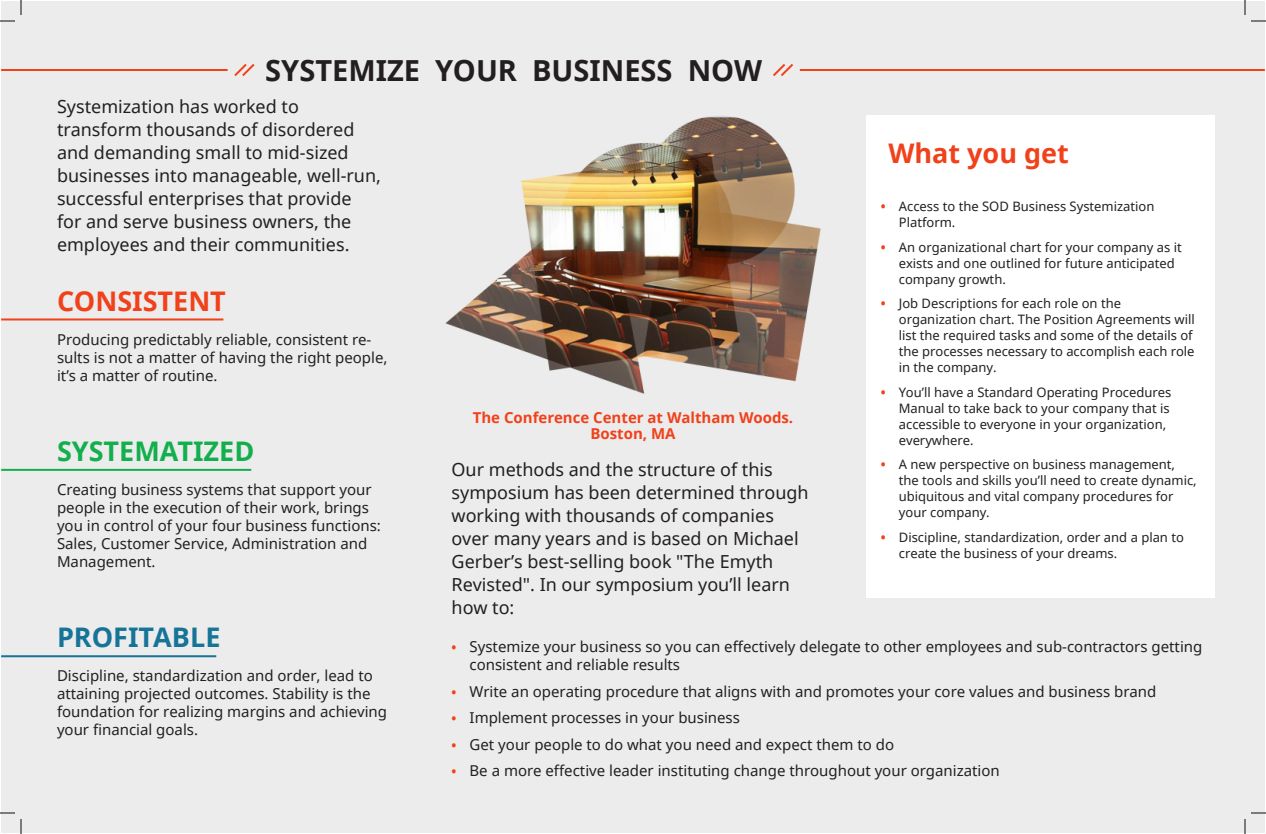
<style>
.page{position:relative;width:1266px;height:834px;background:#fff}
.page>*{position:absolute;margin:0;border:0;box-sizing:border-box;transform-origin:0 0}
.t1{font:700 29px "Noto Sans";color:#231f20}
.t2{font:700 27px "Noto Sans";color:#f1411a}
.t3{font:700 27px "Noto Sans";color:#13af4d}
.t4{font:700 27px "Noto Sans";color:#167497}
.t5{font:18px/23px "Noto Sans";color:#231f20}
.Paragraph_Style_1{font:15px/18px "Noto Sans";color:#231f20}
.t6{font:700 15px "Noto Sans";color:#f1411a}
.Paragraph_Style_1-2{font:13px/16px "Noto Sans";color:#231f20}
.s1{font-weight:700;color:#f1411a}
.s2{font-weight:700;font-size:13px;color:#f1411a}
</style>
<div class="page">
<div style="left:1px;top:1px;width:1263px;height:832px;background:#ececec"></div>
<hr style="left:1px;top:69px;width:227px;height:2px;background:#f1411a">
<hr style="left:800px;top:69px;width:465px;height:2px;background:#f1411a">
<svg style="left:234px;top:64px;width:21px;height:12px"></svg>
<svg style="left:773px;top:64px;width:20px;height:12px"></svg>
<img style="left:445px;top:116px;width:375px;height:277px">
<hr style="left:1px;top:469px;width:250px;height:2px;background:#13af4d">
<hr style="left:1px;top:655px;width:215px;height:2px;background:#167497">
<div style="left:866px;top:115px;width:348px;height:482px;background:#fff"></div>
<hr style="left:1px;top:318px;width:222px;height:2px;background:#f1411a">
<svg style="left:0;top:0;width:22px;height:22px"></svg>
<svg style="left:0;top:812px;width:22px;height:22px"></svg>
<svg style="left:1244px;top:0;width:22px;height:22px"></svg>
<svg style="left:1244px;top:812px;width:22px;height:22px"></svg>
<p class="t1" style="left:265px;top:50px;width:498px">SYSTEMIZE YOUR BUSINESS NOW</p>
<p class="t5" style="left:57px;top:95px;width:326px">Systemization has worked to transform thousands of disordered and demanding small to mid-sized businesses into manageable, well-run, successful enterprises that provide<br>for and serve business owners, the employees and their communities.</p>
<p class="t2" style="left:57px;top:282px;width:170px">CONSISTENT</p>
<p class="Paragraph_Style_1" style="left:57px;top:330px;width:332px">Producing predictably reliable, consistent re&shy;sults is not a matter of having the right people, it’s a matter of routine.</p>
<p class="t3" style="left:57px;top:432px;width:199px">SYSTEMATIZED</p>
<p class="Paragraph_Style_1" style="left:57px;top:480px;width:325px">Creating business systems that support your people in the execution of their work, brings you in control of your four business functions:<br>Sales, Customer Service, Administration and Management.</p>
<p class="t6" style="left:473px;top:407px;width:322px">The Conference Center at Waltham Woods.</p>
<p class="t6" style="left:590px;top:423px;width:87px">Boston, MA</p>
<p class="t5" style="left:452px;top:457px;width:359px">Our methods and the structure of this symposium has been determined through working with thousands of companies over many years and is based on Michael Gerber’s best-selling book "The Emyth Revisted". In our symposium you’ll learn how to:</p>
<p class="t2" style="left:888px;top:134px;width:182px">What you get</p>
<p class="Paragraph_Style_1-2" style="left:899px;top:198px;width:257px;text-indent:-18px"><span class="s1">•</span> Access to the SOD Business Systemization<br>Platform.</p>
<p class="Paragraph_Style_1-2" style="left:899px;top:239px;width:284px;text-indent:-18px"><span class="s1">•</span> An organizational chart for your company as it exists and one outlined for future anticipated company growth.</p>
<p class="Paragraph_Style_1-2" style="left:899px;top:295px;width:297px;text-indent:-18px"><span class="s1">•</span> Job Descriptions for each role on the organization chart. The Position Agreements will list the required tasks and some of the details of the processes necessary to accomplish each role in the company.</p>
<p class="Paragraph_Style_1-2" style="left:899px;top:384px;width:274px;text-indent:-18px"><span class="s1">•</span> You’ll have a Standard Operating Procedures Manual to take back to your company that is accessible to everyone in your organization, everywhere.</p>
<p class="Paragraph_Style_1-2" style="left:899px;top:456px;width:299px;text-indent:-18px"><span class="s1">•</span> A new perspective on business management, the tools and skills you’ll need to create dynamic, ubiquitous and vital company procedures for your company.</p>
<p class="Paragraph_Style_1-2" style="left:899px;top:529px;width:287px;text-indent:-18px"><span class="s1">•</span> Discipline, standardization, order and a plan to create the business of your dreams.</p>
<p class="t4" style="left:57px;top:618px;width:165px">PROFITABLE</p>
<p class="Paragraph_Style_1" style="left:57px;top:666px;width:332px">Discipline, standardization and order, lead to attaining projected outcomes. Stability is the foundation for realizing margins and achieving your financial goals.</p>
<p class="Paragraph_Style_1" style="left:470px;top:637px;width:734px;text-indent:-18px"><span class="s2">•</span> Systemize your business so you can effectively delegate to other employees and sub-contractors getting consistent and reliable results</p>
<p class="Paragraph_Style_1" style="left:452px;top:682px;width:706px"><span class="s2">•</span> Write an operating procedure that aligns with and promotes your core values and business brand</p>
<p class="Paragraph_Style_1" style="left:452px;top:708px;width:290px"><span class="s2">•</span> Implement processes in your business</p>
<p class="Paragraph_Style_1" style="left:452px;top:735px;width:444px"><span class="s2">•</span> Get your people to do what you need and expect them to do</p>
<p class="Paragraph_Style_1" style="left:452px;top:761px;width:550px"><span class="s2">•</span> Be a more effective leader instituting change throughout your organization</p>
</div>
